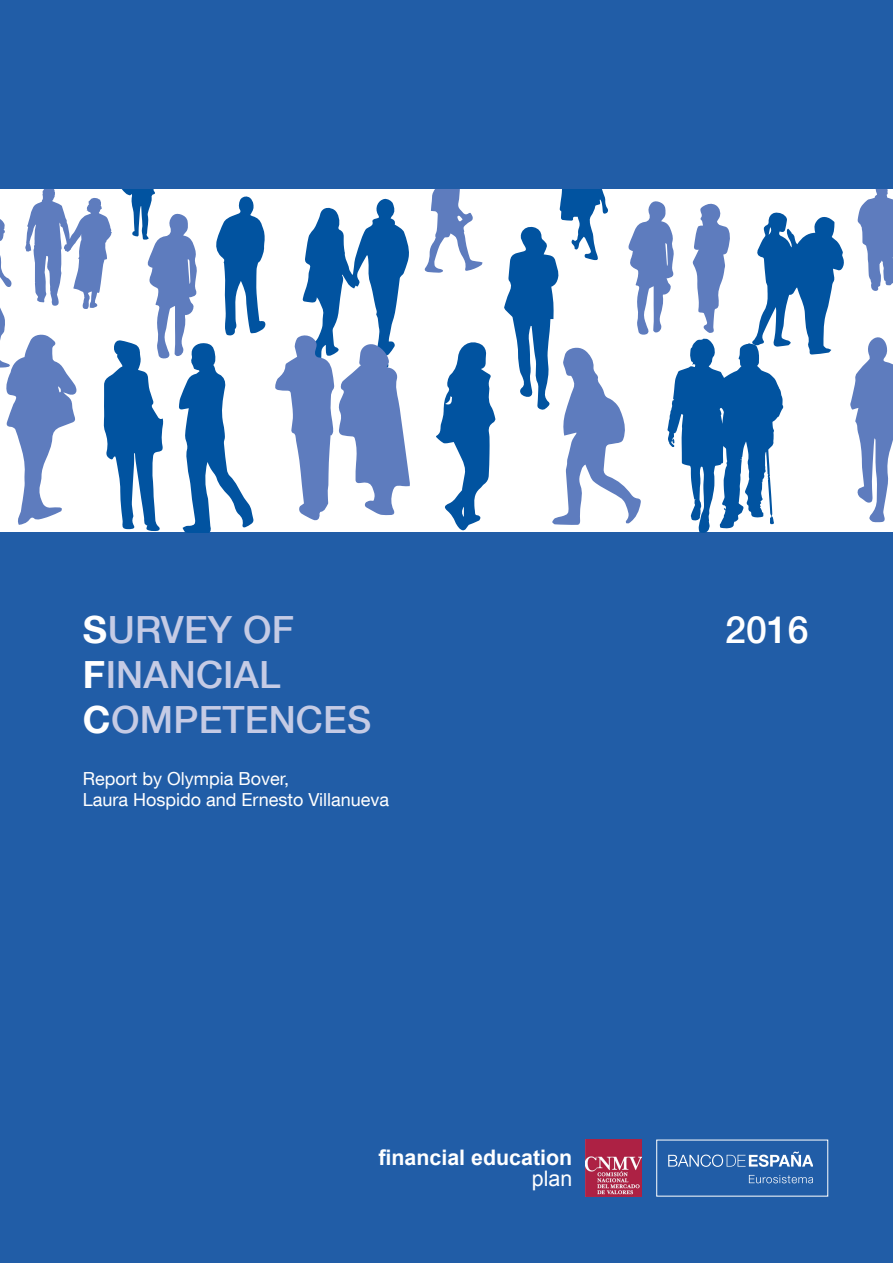
<style>
.page{position:relative;width:893px;height:1263px;background:#215da7}
.page>*{position:absolute;margin:0;border:0;box-sizing:border-box;transform-origin:0 0}
.t1{font:500 37.5px/45px "Bd E Neue Helvetica";letter-spacing:.005em;color:#c5cbe5}
.t2{font:500 37.5px "Bd E Neue Helvetica";color:#fff}
.t3{font:700 21.45px/21.5px "Arial";color:#fff;text-align:right}
.t4{font:18px/21.6px "Bd E Neue Helvetica";color:#fff}
.s1{font-weight:700;color:#fff}
.s2{font-weight:400}
</style>
<div class="page">
<div style="left:0;top:189px;width:893px;height:343px;background:#fff"></div>
<svg style="left:275px;top:198px;width:135px;height:323px"></svg>
<svg style="left:436px;top:342px;width:60px;height:189px"></svg>
<svg style="left:850px;top:337px;width:43px;height:185px"></svg>
<svg style="left:424px;top:189px;width:58px;height:84px"></svg>
<svg style="left:504px;top:189px;width:340px;height:343px"></svg>
<svg style="left:0;top:189px;width:266px;height:343px"></svg>
<svg style="left:857px;top:189px;width:36px;height:102px"></svg>
<svg style="left:749px;top:1175px;width:64px;height:8px"></svg>
<svg style="left:668px;top:1151px;width:145px;height:16px"></svg>
<img style="left:585px;top:1140px;width:57px;height:56px">
<p class="t1" style="left:83px;top:607px;width:290px"><span class="s1">S</span>URVEY OF<br><span class="s1">F</span>INANCIAL<br><span class="s1">C</span>OMPETENCES</p>
<p class="t2" style="left:725px;top:607px;width:85px">2016</p>
<p class="t4" style="left:83px;top:767px;width:308px">Report by Olympia Bover,<br>Laura Hospido and Ernesto Villanueva</p>
<p class="t3" style="left:378px;top:1147px;width:195px">financial education <span class="s2">plan</span></p>
</div>
